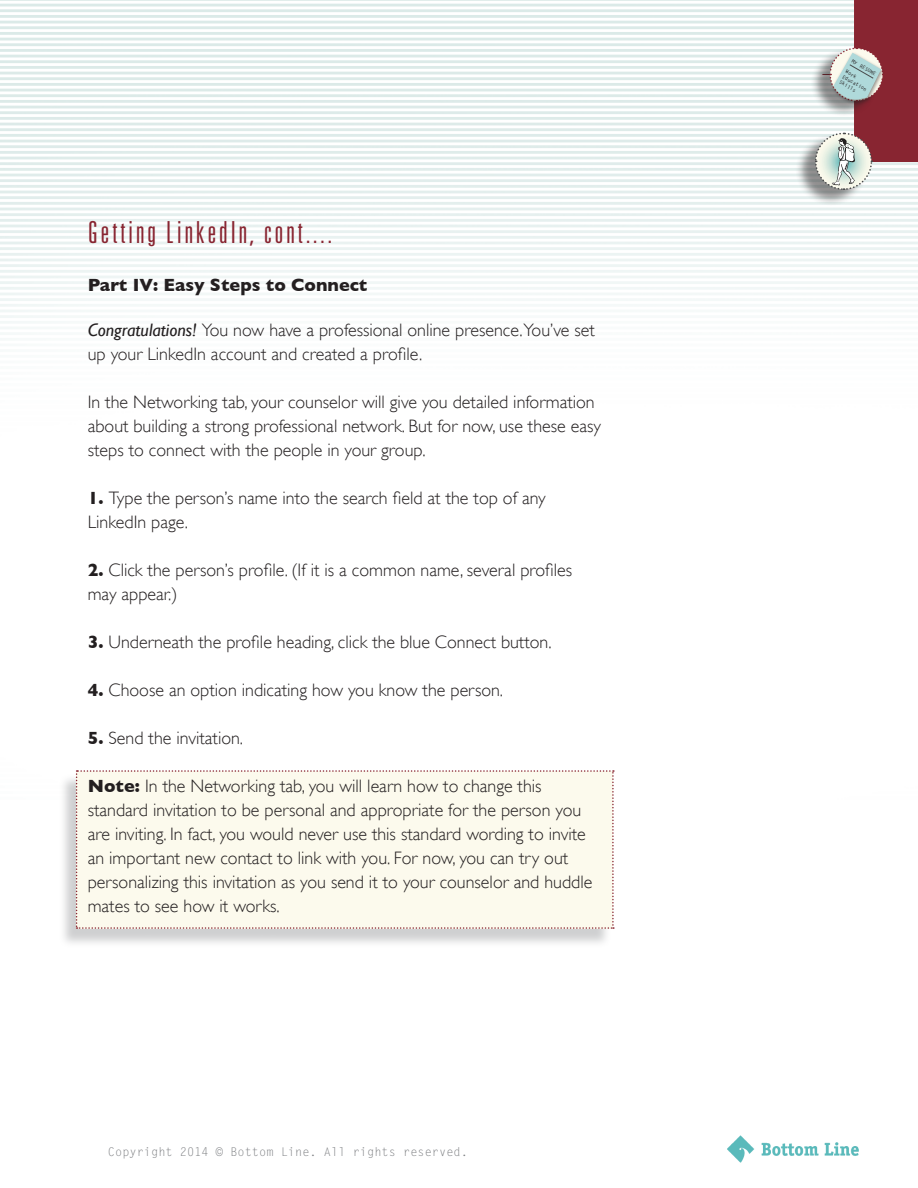
<style>
.page{position:relative;width:918px;height:1188px;background:#fff}
.page>*{position:absolute;margin:0;border:0;box-sizing:border-box;transform-origin:0 0}
.t1{font:300 ultra-condensed 30.3px "Univers";letter-spacing:.1em;color:#882531}
.body{font:300 18px/24px "Gill Sans";color:#231f20}
.body-2{font:700 18px "Gill Sans";color:#231f20}
.t2{font:12px "Letter Gothic Std";color:#7c7e81}
.t3{font:700 5.1px/6.1px "Letter Gothic Std";color:#231f20}
.s1{font-weight:400;font-style:italic}
.s2{font-weight:700}
</style>
<div class="page">
<img style="left:728px;top:1135px;width:131px;height:28px">
<div style="left:855px;top:1px;width:62px;height:160px;background:#882531"></div>
<div style="left:854px;top:0;width:64px;height:162px;border:2px solid #882531"></div>
<hr style="left:856px;top:40px;width:1px;height:69px;background:#882531">
<div style="left:810px;top:49px;width:69px;height:68px;background:#231f20;opacity:.5"></div>
<div style="left:831px;top:51px;width:54px;height:54px;background:#231f20;opacity:.49"></div>
<svg style="left:829px;top:47px;width:55px;height:56px"></svg>
<div style="left:795px;top:133px;width:72px;height:73px;background:#231f20;opacity:.5"></div>
<svg style="left:814px;top:132px;width:59px;height:59px"></svg>
<div style="left:59px;top:774px;width:553px;height:174px;background:#848689;opacity:.39"></div>
<div style="left:76px;top:770px;width:538px;height:159px;background:#fcfaed"></div>
<p class="t1" style="left:88px;top:216px;width:246px">Getting LinkedIn, cont....</p>
<p class="body-2" style="left:88px;top:274px;width:281px">Part IV: Easy Steps to Connect</p>
<p class="body" style="left:88px;top:317px;width:509px"><span class="s1">Congratulations!</span> You now have a professional online presence.You’ve set up your LinkedIn account and created a profile.</p>
<p class="body" style="left:88px;top:389px;width:515px">In the Networking tab, your counselor will give you detailed information about building a strong professional network. But for now, use these easy steps to connect with the people in your group.</p>
<p class="body" style="left:88px;top:485px;width:459px"><span class="s2">1.</span> Type the person’s name into the search field at the top of any<br>LinkedIn page.</p>
<p class="body" style="left:88px;top:557px;width:486px"><span class="s2">2.</span> Click the person’s profile. (If it is a common name, several profiles may appear.)</p>
<p class="body" style="left:88px;top:629px;width:465px"><span class="s2">3.</span> Underneath the profile heading, click the blue Connect button.</p>
<p class="body" style="left:88px;top:677px;width:417px"><span class="s2">4.</span> Choose an option indicating how you know the person.</p>
<p class="body" style="left:88px;top:725px;width:157px"><span class="s2">5.</span> Send the invitation.</p>
<p class="body" style="left:88px;top:773px;width:506px"><span class="s2">Note:</span> In the Networking tab, you will learn how to change this standard invitation to be personal and appropriate for the person you are inviting. In fact, you would never use this standard wording to invite an important new contact to link with you. For now, you can try out personalizing this invitation as you send it to your counselor and huddle mates to see how it works.</p>
<p class="t2" style="left:108px;top:1145px;width:362px">Copyright 2014 © Bottom Line. All rights reserved.</p>
<p class="t3" style="left:854px;top:58px;width:29px;rotate:30deg">My RESUME</p>
<p class="t3" style="left:847px;top:68px;width:29px;rotate:30deg">Work<br>Education<br>Skills</p>
</div>
